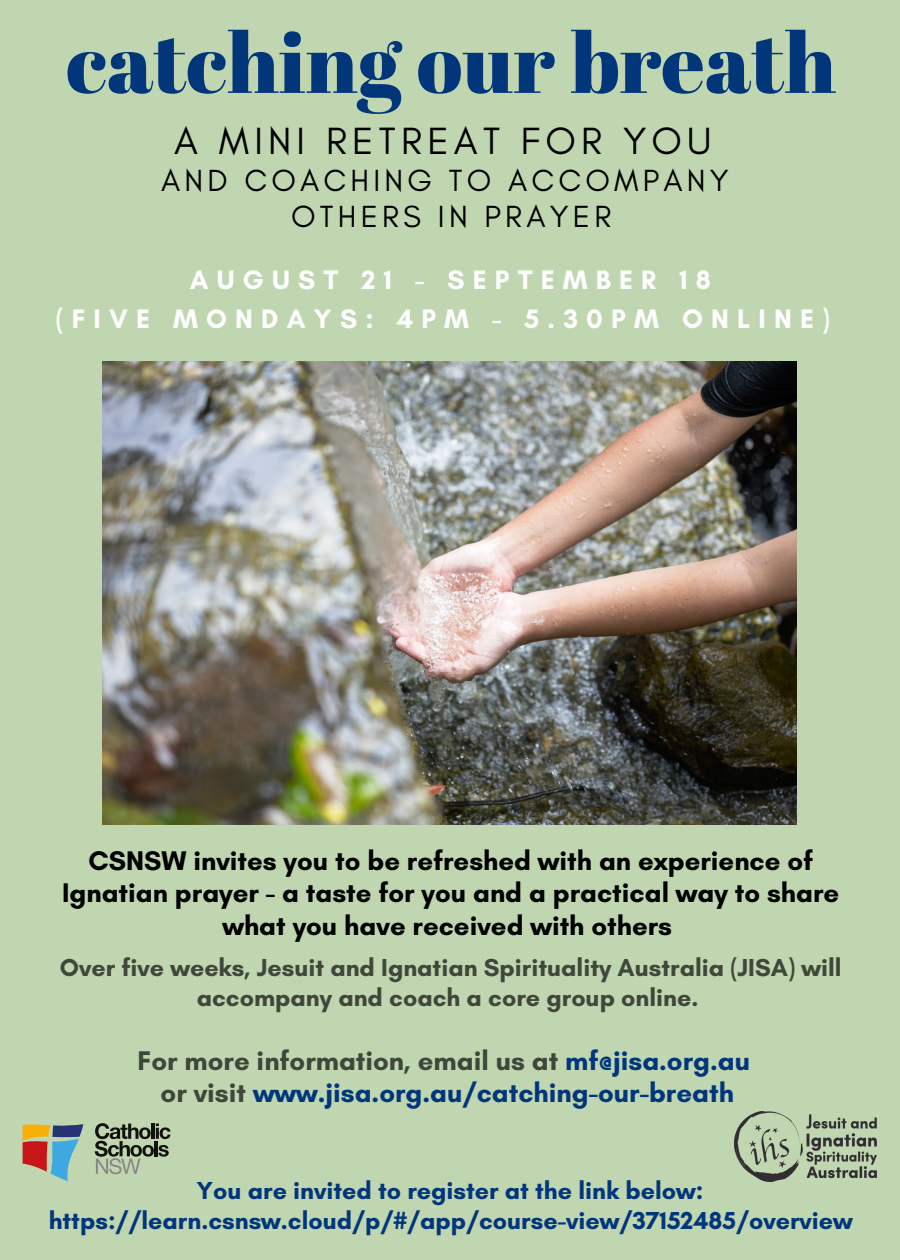
<style>
.page{position:relative;width:900px;height:1260px;background:#c0d6b0}
.page>*{position:absolute;margin:0;border:0;box-sizing:border-box;transform-origin:0 0}
.t1{font:84.25px "Abril Fatface";color:#02367b}
.t2{font:38.75px "Glacial Indifference";letter-spacing:.135em;color:#000}
.t3{font:31.25px "Glacial Indifference";letter-spacing:.135em;color:#000}
.t4{font:700 27.5px/32.5px "Glacial Indifference";color:#000;text-align:center}
.t5{font:700 27.5px "Glacial Indifference";color:#3f473a}
.t6{font:700 27.5px "Glacial Indifference";color:#02367b}
.t7{font:700 27.25px "Glacial Indifference";letter-spacing:.3em;color:#fff}
.t8{font:700 25px "Glacial Indifference";color:#02367b}
.t9{font:700 25px/29.2px "Glacial Indifference";color:#3f473a;text-align:center}
.s1{color:#02367b}
.s2{color:#3f473a}
</style>
<div class="page">
<svg style="left:95px;top:1123px;width:76px;height:51px"></svg>
<svg style="left:23px;top:1124px;width:60px;height:57px"></svg>
<img style="left:103px;top:362px;width:694px;height:463px">
<img style="left:734px;top:1112px;width:143px;height:69px">
<p class="t1" style="left:66px;top:4px;width:771px">catching our breath</p>
<p class="t2" style="left:174px;top:117px;width:539px">A MINI RETREAT FOR YOU</p>
<p class="t3" style="left:161px;top:162px;width:569px">AND COACHING TO ACCOMPANY</p>
<p class="t3" style="left:291px;top:197px;width:322px">OTHERS IN PRAYER</p>
<p class="t7" style="left:190px;top:263px;width:523px">AUGUST 21 - SEPTEMBER 18</p>
<p class="t7" style="left:56px;top:302px;width:776px">(FIVE MONDAYS: 4PM - 5.30PM ONLINE)</p>
<p class="t4" style="left:62px;top:844px;width:779px">CSNSW invites you to be refreshed with an experience of<br>Ignatian prayer - a taste for you and a practical way to share what you have received with others</p>
<p class="t9" style="left:60px;top:953px;width:783px">Over five weeks, Jesuit and Ignatian Spirituality Australia (JISA) will accompany and coach a core group online.</p>
<p class="t5" style="left:138px;top:1044px;width:614px">For more information, email us at <span class="s1">mf@jisa.org.au</span></p>
<p class="t6" style="left:161px;top:1076px;width:575px"><span class="s2">or visit</span> www.jisa.org.au/catching-our-breath</p>
<p class="t8" style="left:197px;top:1176px;width:508px">You are invited to register at the link below:</p>
<p class="t8" style="left:49px;top:1206px;width:806px">https://learn.csnsw.cloud/p/#/app/course-view/37152485/overview</p>
</div>
